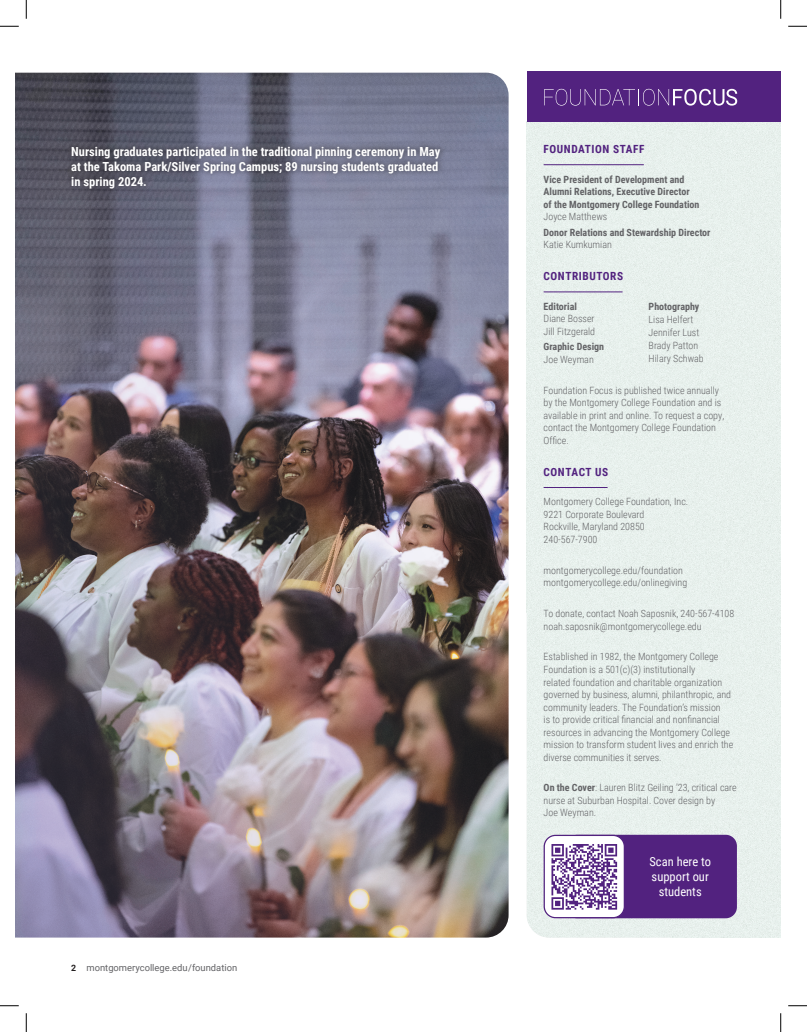
<style>
.page{position:relative;width:807px;height:1032px;background:#fff}
.page>*{position:absolute;margin:0;border:0;box-sizing:border-box;transform-origin:0 0}
.Captions{font:700 12.5px/15px "Roboto Condensed";color:#fff}
.Captions-2{font:12.5px/15px "Roboto Condensed";color:#fff;text-align:center}
.Masthead_Titles{font:700 11.25px "Roboto Condensed";letter-spacing:.05em;color:#52227f}
.Masthead_Copy{font:300 10px/12.5px "Roboto Condensed";color:#636366}
.Masthead_Sections{font:700 10px/12.5px "Roboto Condensed";color:#636366}
.Masthead_Sections-2{font:300 10px/13.1px "Roboto Condensed";color:#636366}
.t1{font:9.38px "Roboto";color:#636366}
.s1{font-weight:700;font-size:8.75px;color:#231f20}
.s2{font-weight:700}
</style>
<div class="page">
<div style="left:526px;top:612px;width:145px;height:325px;background:#e8f0ed"></div>
<div style="left:526px;top:122px;width:145px;height:490px;background:#e8f0ed"></div>
<div style="left:671px;top:122px;width:109px;height:815px;background:#e8f0ed"></div>
<div style="left:526px;top:71px;width:254px;height:51px;background:#52227f"></div>
<hr style="left:543px;top:164px;width:100px;height:1px;background:#52227f">
<hr style="left:543px;top:291px;width:79px;height:1px;background:#52227f">
<hr style="left:543px;top:487px;width:64px;height:1px;background:#52227f">
<svg style="left:544px;top:89px;width:193px;height:17px"></svg>
<img style="left:15px;top:73px;width:493px;height:864px">
<div style="left:565px;top:834px;width:171px;height:84px;background:#52227f;border-radius:11px"></div>
<div style="left:65px;top:140px;width:381px;height:54px;background:#231f20;opacity:.75"></div>
<div style="left:544px;top:835px;width:80px;height:82px;background:#fff;border-radius:11px"></div>
<svg style="left:551px;top:844px;width:66px;height:65px"></svg>
<div style="left:543px;top:834px;width:81px;height:84px;border:1px solid #52227f;border-radius:11px"></div>
<svg style="left:0;top:25px;width:19px;height:2px"></svg>
<svg style="left:788px;top:25px;width:18px;height:2px"></svg>
<svg style="left:0;top:1005px;width:19px;height:1px"></svg>
<svg style="left:788px;top:1005px;width:18px;height:1px"></svg>
<svg style="left:25px;top:0;width:2px;height:19px"></svg>
<svg style="left:25px;top:1013px;width:2px;height:18px"></svg>
<svg style="left:780px;top:0;width:1px;height:19px"></svg>
<svg style="left:780px;top:1013px;width:1px;height:18px"></svg>
<p class="Captions" style="left:71px;top:143px;width:370px">Nursing graduates participated in the traditional pinning ceremony in May at the Takoma Park/Silver Spring Campus; 89 nursing students graduated in spring 2024.</p>
<p class="t1" style="left:71px;top:961px;width:167px"><span class="s1">2</span> montgomerycollege.edu/foundation</p>
<p class="Masthead_Titles" style="left:543px;top:141px;width:102px">FOUNDATION STAFF</p>
<p class="Masthead_Sections" style="left:543px;top:172px;width:157px">Vice President of Development and<br>Alumni Relations, Executive Director of the Montgomery College Foundation</p>
<p class="Masthead_Copy" style="left:543px;top:210px;width:65px">Joyce Matthews</p>
<p class="Masthead_Sections" style="left:543px;top:225px;width:168px">Donor Relations and Stewardship Director</p>
<p class="Masthead_Copy" style="left:543px;top:238px;width:70px">Katie Kumkumian</p>
<p class="Masthead_Titles" style="left:543px;top:268px;width:81px">CONTRIBUTORS</p>
<p class="Masthead_Sections" style="left:543px;top:299px;width:35px">Editorial</p>
<p class="Masthead_Copy" style="left:543px;top:312px;width:53px">Diane Bosser<br>Jill Fitzgerald</p>
<p class="Masthead_Sections" style="left:543px;top:340px;width:62px">Graphic Design</p>
<p class="Masthead_Copy" style="left:543px;top:352px;width:52px">Joe Weyman</p>
<p class="Masthead_Copy" style="left:543px;top:383px;width:182px">Foundation Focus is published twice annually by the Montgomery College Foundation and is available in print and online. To request a copy, contact the Montgomery College Foundation Office.</p>
<p class="Masthead_Titles" style="left:543px;top:464px;width:66px">CONTACT US</p>
<p class="Masthead_Copy" style="left:543px;top:495px;width:146px">Montgomery College Foundation, Inc.<br>9221 Corporate Boulevard<br>Rockville, Maryland 20850<br>240-567-7900</p>
<p class="Masthead_Copy" style="left:543px;top:563px;width:145px">montgomerycollege.edu/foundation montgomerycollege.edu/onlinegiving</p>
<p class="Masthead_Copy" style="left:543px;top:606px;width:192px">To donate, contact Noah Saposnik, 240-567-4108 noah.saposnik@montgomerycollege.edu</p>
<p class="Masthead_Copy" style="left:543px;top:650px;width:191px">Established in 1982, the Montgomery College Foundation is a 501(c)(3) institutionally<br>related foundation and charitable organization governed by business, alumni, philanthropic, and community leaders. The Foundation’s mission<br>is to provide critical financial and nonfinancial resources in advancing the Montgomery College mission to transform student lives and enrich the diverse communities it serves.</p>
<p class="Masthead_Copy" style="left:543px;top:781px;width:195px"><span class="s2">On the Cover</span>: Lauren Blitz Geiling ’23, critical care nurse at Suburban Hospital. Cover design by<br>Joe Weyman.</p>
<p class="Masthead_Sections-2" style="left:648px;top:299px;width:57px"><span class="s2">Photography<br></span>Lisa Helfert<br>Jennifer Lust<br>Brady Patton<br>Hilary Schwab</p>
<p class="Captions-2" style="left:649px;top:853px;width:63px">Scan here to support our students</p>
</div>
